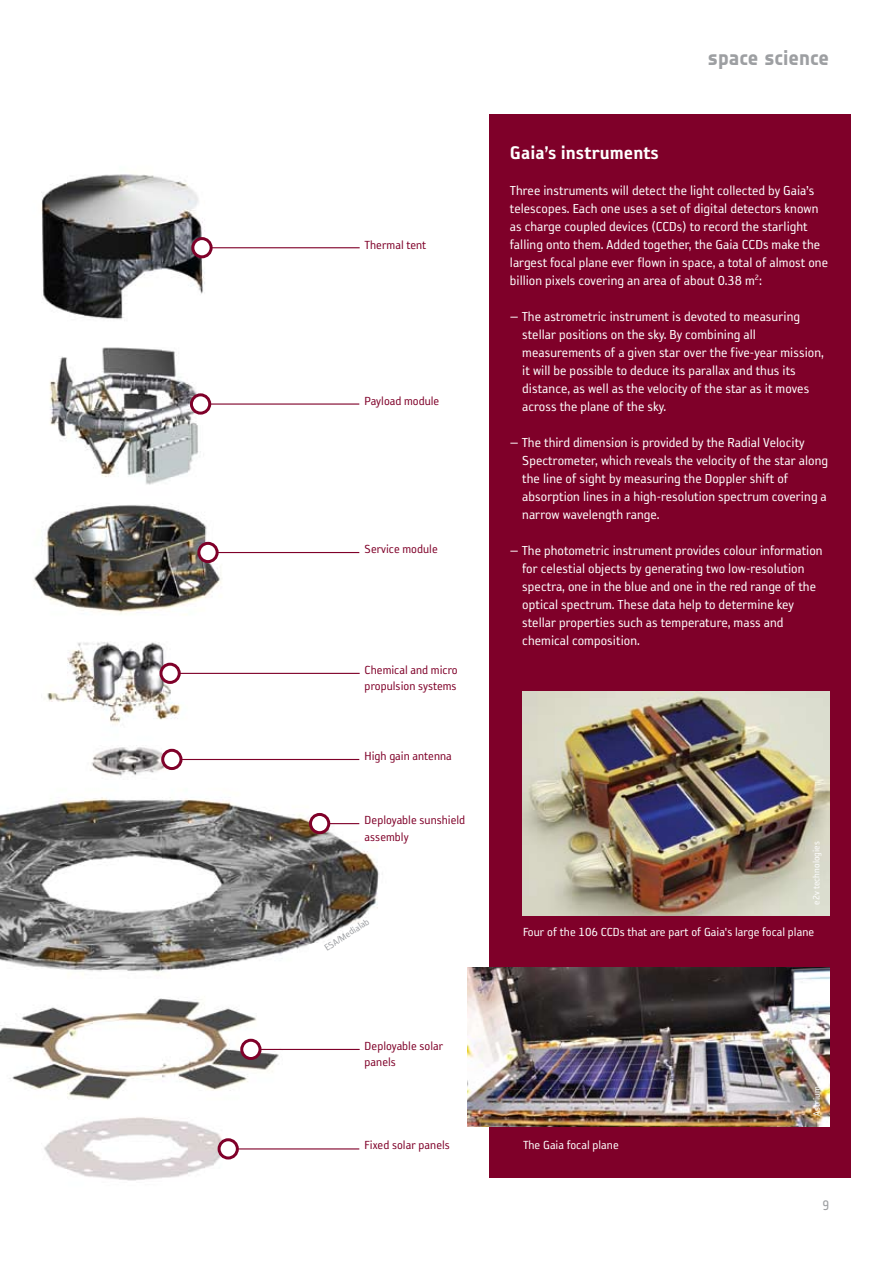
<style>
.page{position:relative;width:893px;height:1263px;background:#fff}
.page>*{position:absolute;margin:0;border:0;box-sizing:border-box;transform-origin:0 0}
.t1{font:21px "Reykjavik One OT C Gauge";color:#fff}
.t2{font:21px "Notes Style Bold Updated Tf";color:#9d9fa2}
.t3{font:15px/18px "Reykjavik One OT A Gauge";color:#fff}
.t4{font:13.5px/16.2px "Reykjavik One OT A Gauge";color:#7f0029}
.t5{font:13.5px "Reykjavik One OT A Gauge";color:#fff}
.t6{font:13.5px "Notes Esa";color:#9d9fa2}
.t7{font:10.5px "Reykjavik One OT A Gauge";color:#fff}
.t8{font:10.5px "Reykjavik One OT A Gauge";color:#9d9fa2}
</style>
<div class="page">
<img style="left:0;top:174px;width:380px;height:1007px">
<div style="left:489px;top:114px;width:361px;height:1064px;background:#7f0029"></div>
<img style="left:468px;top:967px;width:361px;height:159px">
<img style="left:522px;top:691px;width:307px;height:224px">
<hr style="left:172px;top:759px;width:187px;height:1px;background:#7f0029">
<div style="left:163px;top:750px;width:18px;height:18px;background:#fff;border-radius:50%"></div>
<div style="left:161px;top:749px;width:21px;height:21px;border:3px solid #7f0029;border-radius:50%"></div>
<hr style="left:320px;top:823px;width:39px;height:1px;background:#7f0029">
<div style="left:310px;top:814px;width:19px;height:19px;background:#fff;border-radius:50%"></div>
<div style="left:309px;top:813px;width:21px;height:21px;border:3px solid #7f0029;border-radius:50%"></div>
<hr style="left:170px;top:673px;width:190px;height:1px;background:#7f0029">
<div style="left:161px;top:664px;width:18px;height:18px;background:#fff;border-radius:50%"></div>
<div style="left:159px;top:663px;width:22px;height:21px;border:3px solid #7f0029;border-radius:50%"></div>
<hr style="left:251px;top:1049px;width:109px;height:1px;background:#7f0029">
<div style="left:242px;top:1040px;width:18px;height:18px;background:#fff;border-radius:50%"></div>
<div style="left:240px;top:1039px;width:21px;height:21px;border:3px solid #7f0029;border-radius:50%"></div>
<hr style="left:229px;top:1148px;width:130px;height:1px;background:#7f0029">
<div style="left:219px;top:1140px;width:18px;height:18px;background:#fff;border-radius:50%"></div>
<div style="left:218px;top:1138px;width:21px;height:21px;border:3px solid #7f0029;border-radius:50%"></div>
<hr style="left:208px;top:552px;width:151px;height:1px;background:#7f0029">
<svg style="left:199px;top:543px;width:18px;height:19px"></svg>
<div style="left:197px;top:542px;width:22px;height:21px;border:3px solid #7f0029;border-radius:50%"></div>
<hr style="left:201px;top:403px;width:158px;height:2px;background:#7f0029">
<svg style="left:191px;top:395px;width:19px;height:18px"></svg>
<div style="left:190px;top:393px;width:21px;height:22px;border:3px solid #7f0029;border-radius:50%"></div>
<hr style="left:202px;top:247px;width:158px;height:1px;background:#7f0029">
<svg style="left:193px;top:239px;width:18px;height:18px"></svg>
<div style="left:191px;top:237px;width:22px;height:21px;border:3px solid #7f0029;border-radius:50%"></div>
<p class="t4" style="left:365px;top:237px;width:63px">Thermal tent</p>
<p class="t4" style="left:365px;top:392px;width:76px">Payload module</p>
<p class="t4" style="left:365px;top:541px;width:75px">Service module</p>
<p class="t4" style="left:365px;top:662px;width:95px">Chemical and micro propulsion systems</p>
<p class="t4" style="left:365px;top:748px;width:89px">High gain antenna</p>
<p class="t4" style="left:365px;top:812px;width:102px">Deployable sunshield assembly</p>
<h1 class="t2" style="left:708px;top:46px;width:123px">space science</h1>
<h1 class="t1" style="left:510px;top:142px;width:151px">Gaia’s instruments</h1>
<p class="t3" style="left:510px;top:182px;width:320px">Three instruments will detect the light collected by Gaia’s telescopes. Each one uses a set of digital detectors known as charge coupled devices (CCDs) to record the starlight falling onto them. Added together, the Gaia CCDs make the largest focal plane ever flown in space, a total of almost one billion pixels covering an area of about 0.38 m<sup>2</sup>:</p>
<p class="t3" style="left:522px;top:308px;width:303px;text-indent:-12px">— The astrometric instrument is devoted to measuring stellar positions on the sky. By combining all measurements of a given star over the five-year mission, it will be possible to deduce its parallax and thus its distance, as well as the velocity of the star as it moves across the plane of the sky.</p>
<p class="t3" style="left:522px;top:434px;width:307px;text-indent:-12px">— The third dimension is provided by the Radial Velocity Spectrometer, which reveals the velocity of the star along the line of sight by measuring the Doppler shift of absorption lines in a high-resolution spectrum covering a narrow wavelength range.</p>
<p class="t3" style="left:522px;top:542px;width:302px;text-indent:-12px">— The photometric instrument provides colour information for celestial objects by generating two low-resolution spectra, one in the blue and one in the red range of the optical spectrum. These data help to determine key stellar properties such as temperature, mass and chemical composition.</p>
<p class="t7" style="left:811px;top:904px;width:65px;rotate:-90deg">e2v technologies</p>
<p class="t8" style="left:323px;top:944px;width:53px;rotate:-33deg">ESA/Medialab</p>
<p class="t5" style="left:523px;top:925px;width:293px">Four of the 106 CCDs that are part of Gaia's large focal plane</p>
<p class="t4" style="left:365px;top:1038px;width:80px">Deployable solar panels</p>
<p class="t4" style="left:365px;top:1137px;width:87px">Fixed solar panels</p>
<p class="t5" style="left:523px;top:1138px;width:97px">The Gaia focal plane</p>
<p class="t7" style="left:811px;top:1115px;width:31px;rotate:-90deg">Astrium</p>
<p class="t6" style="left:822px;top:1197px;width:8px">9</p>
</div>
